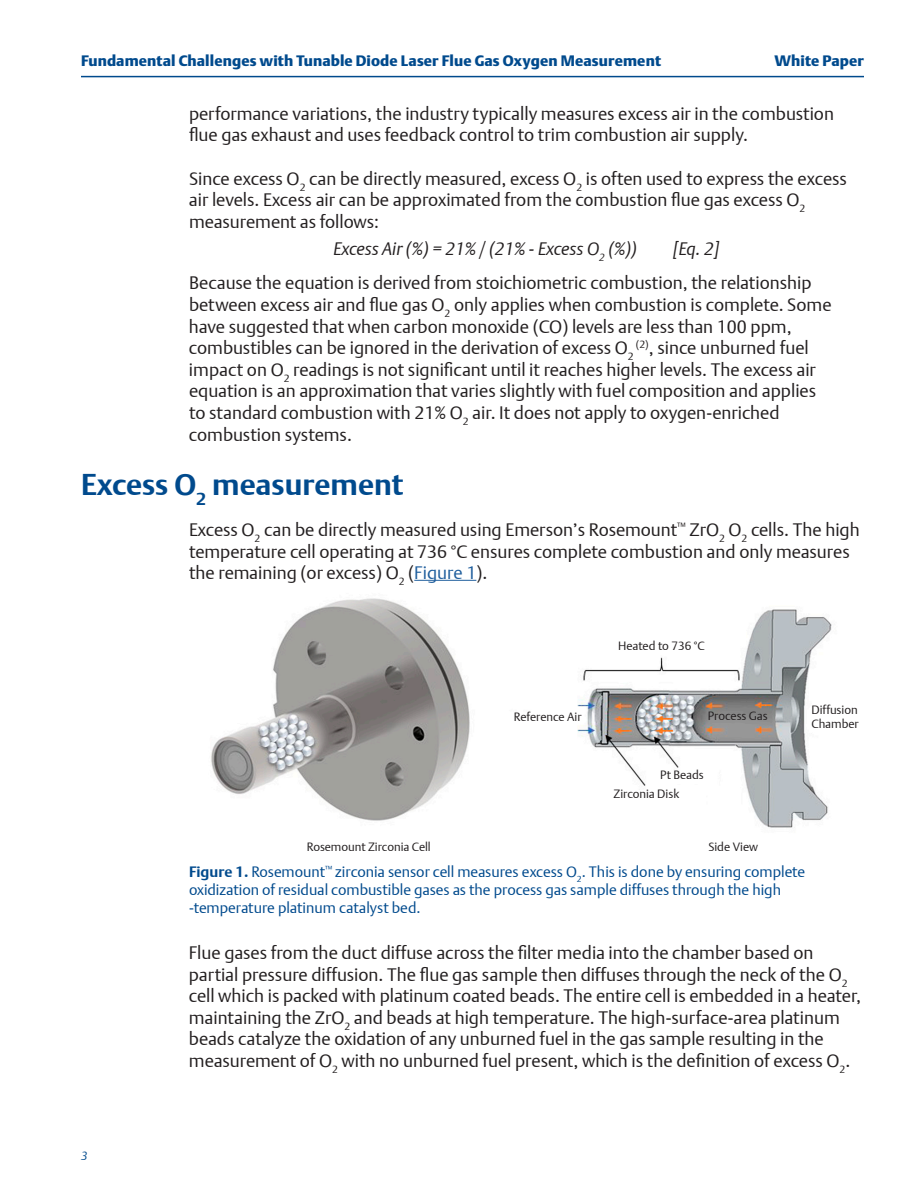
<style>
.page{position:relative;width:918px;height:1188px;background:#fff}
.page>*{position:absolute;margin:0;border:0;box-sizing:border-box;transform-origin:0 0}
.t1{font:700 30px "DTL Argo T";color:#004a8d}
.t2{font:18px/21.6px "DTL Argo T Light";color:#231f20}
.t3{font:italic 18px "DTL Argo T Light";letter-spacing:-.005em;color:#231f20}
.t4{font:15px/18px "DTL Argo T Light";color:#004a8d}
.t5{font:900 15px "DTL Argo T";letter-spacing:.01em;color:#004a8d}
.t6{font:12px/14.4px "DTL Argo T Light";color:#231f20}
.t7{font:italic 12px "DTL Argo T Light";color:#004a8d}
.s1{font-family:"DTL Argo T"}
.s2{color:#1f5e9d}
.s3{font-family:"DTL Argo T";font-weight:700}
</style>
<div class="page">
<hr style="left:81px;top:76px;width:783px;height:1px;background:#004a8d">
<hr style="left:414px;top:580px;width:62px;height:1px;background:#1f5e9d">
<img style="left:211px;top:598px;width:621px;height:230px">
<p class="t5" style="left:81px;top:51px;width:582px">Fundamental Challenges with Tunable Diode Laser Flue Gas Oxygen Measurement</p>
<p class="t5" style="left:775px;top:51px;width:91px">White Paper</p>
<p class="t2" style="left:189px;top:102px;width:647px">performance variations, the industry typically measures excess air in the combustion flue gas exhaust and uses feedback control to trim combustion air supply.</p>
<p class="t2" style="left:189px;top:167px;width:659px">Since excess O<sub>2</sub> can be directly measured, excess O<sub>2</sub> is often used to express the excess air levels. Excess air can be approximated from the combustion flue gas excess O<sub>2 </sub>measurement as follows:</p>
<p class="t3" style="left:333px;top:238px;width:305px">Excess Air (%) = 21% / (21% - Excess O<sub>2</sub> (%))</p>
<p class="t3" style="left:673px;top:238px;width:48px">[Eq. 2]</p>
<p class="t2" style="left:189px;top:272px;width:644px">Because the equation is derived from stoichiometric combustion, the relationship between excess air and flue gas O<sub>2</sub> only applies when combustion is complete. Some have suggested that when carbon monoxide (CO) levels are less than 100 ppm, combustibles can be ignored in the derivation of excess O<sub>2</sub> <sup>(2)</sup>, since unburned fuel impact on O<sub>2</sub> readings is not significant until it reaches higher levels. The excess air equation is an approximation that varies slightly with fuel composition and applies to standard combustion with 21% O<sub>2</sub> air. It does not apply to oxygen-enriched combustion systems.</p>
<h1 class="t1" style="left:81px;top:467px;width:324px">Excess O<sub>2</sub> measurement</h1>
<p class="t2" style="left:189px;top:519px;width:672px">Excess O<sub>2</sub> can be directly measured using Emerson’s Rosemount<sup>™</sup> ZrO<sub>2</sub> O<sub>2</sub> cells. The high temperature cell operating at 736 <span class="s1">°</span>C ensures complete combustion and only measures the remaining (or excess) O<sub>2</sub> (<span class="s2">Figure 1</span>).</p>
<p class="t6" style="left:618px;top:639px;width:88px">Heated to 736 °C</p>
<p class="t6" style="left:514px;top:710px;width:69px">Reference Air</p>
<p class="t6" style="left:708px;top:708px;width:61px">Process Gas</p>
<p class="t6" style="left:812px;top:702px;width:49px">Diffusion<br>Chamber</p>
<p class="t6" style="left:660px;top:768px;width:45px">Pt Beads</p>
<p class="t6" style="left:614px;top:786px;width:67px">Zirconia Disk</p>
<p class="t6" style="left:307px;top:839px;width:125px">Rosemount Zirconia Cell</p>
<p class="t6" style="left:708px;top:839px;width:51px">Side View</p>
<p class="t4" style="left:189px;top:862px;width:618px"><span class="s3">Figure 1.</span> Rosemount<sup>™</sup> zirconia sensor cell measures excess O<sub>2</sub>. This is done by ensuring complete oxidization of residual combustible gases as the process gas sample diffuses through the high -temperature platinum catalyst bed.</p>
<p class="t7" style="left:81px;top:1148px;width:8px">3</p>
<p class="t2" style="left:189px;top:942px;width:674px">Flue gases from the duct diffuse across the filter media into the chamber based on partial pressure diffusion. The flue gas sample then diffuses through the neck of the O<sub>2 </sub>cell which is packed with platinum coated beads. The entire cell is embedded in a heater, maintaining the ZrO<sub>2</sub> and beads at high temperature. The high-surface-area platinum beads catalyze the oxidation of any unburned fuel in the gas sample resulting in the measurement of O<sub>2</sub> with no unburned fuel present, which is the definition of excess O<sub>2</sub>.</p>
</div>
